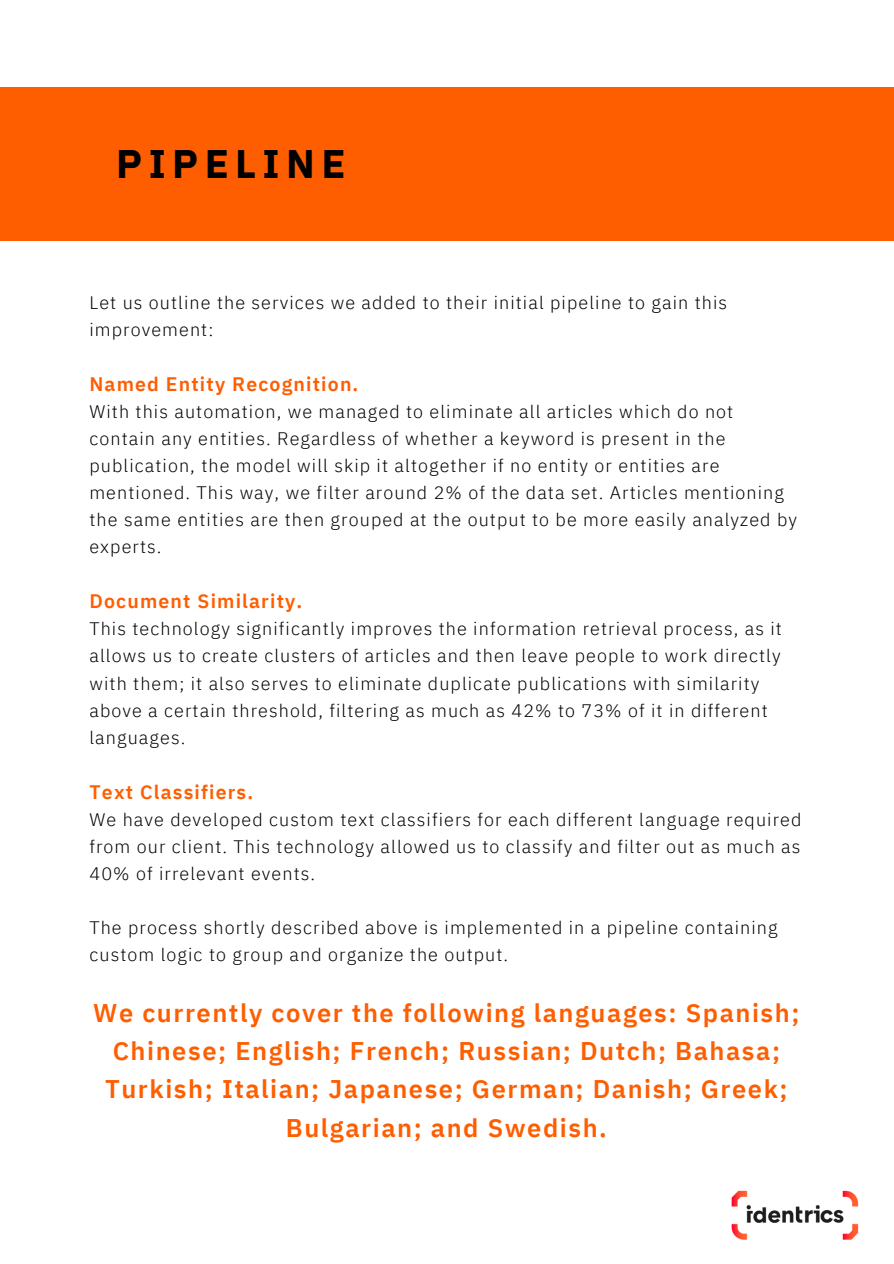
<style>
.page{position:relative;width:894px;height:1264px;background:#fff}
.page>*{position:absolute;margin:0;border:0;box-sizing:border-box;transform-origin:0 0}
.t1{font:700 39.75px "IBM Plex Sans";letter-spacing:.16em;color:#000}
.t2{font:600 25.5px/38.2px "IBM Plex Sans";letter-spacing:.06em;color:#fe5e00;text-align:center}
.t3{font:600 19.5px "IBM Plex Sans";letter-spacing:.06em;color:#fe5e00}
.t4{font:300 18px/27px "IBM Plex Sans";letter-spacing:.06em;color:#000}
</style>
<div class="page">
<div style="left:0;top:87px;width:893px;height:154px;background:#fe5e00"></div>
<img style="left:731px;top:1190px;width:128px;height:50px">
<p class="t1" style="left:116px;top:137px;width:231px">PIPELINE</p>
<p class="t4" style="left:89px;top:288px;width:639px">Let us outline the services we added to their initial pipeline to gain this improvement:</p>
<p class="t3" style="left:89px;top:371px;width:270px">Named Entity Recognition.</p>
<p class="t4" style="left:89px;top:398px;width:709px">With this automation, we managed to eliminate all articles which do not contain any entities. Regardless of whether a keyword is present in the publication, the model will skip it altogether if no entity or entities are mentioned. This way, we filter around 2% of the data set. Articles mentioning the same entities are then grouped at the output to be more easily analyzed by experts.</p>
<p class="t3" style="left:89px;top:588px;width:214px">Document Similarity.</p>
<p class="t4" style="left:89px;top:615px;width:693px">This technology significantly improves the information retrieval process, as it allows us to create clusters of articles and then leave people to work directly with them; it also serves to eliminate duplicate publications with similarity above a certain threshold, filtering as much as 42% to 73% of it in different languages.</p>
<p class="t3" style="left:89px;top:778px;width:165px">Text Classifiers.</p>
<p class="t4" style="left:89px;top:805px;width:713px;text-align:justify">We have developed custom text classifiers for each different language required from our client. This technology allowed us to classify and filter out as much as 40% of irrelevant events.</p>
<p class="t4" style="left:89px;top:913px;width:689px">The process shortly described above is implemented in a pipeline containing custom logic to group and organize the output.</p>
<p class="t2" style="left:93px;top:993px;width:707px">We currently cover the following languages: Spanish; Chinese; English; French; Russian; Dutch; Bahasa; Turkish; Italian; Japanese; German; Danish; Greek; Bulgarian; and Swedish.</p>
</div>
